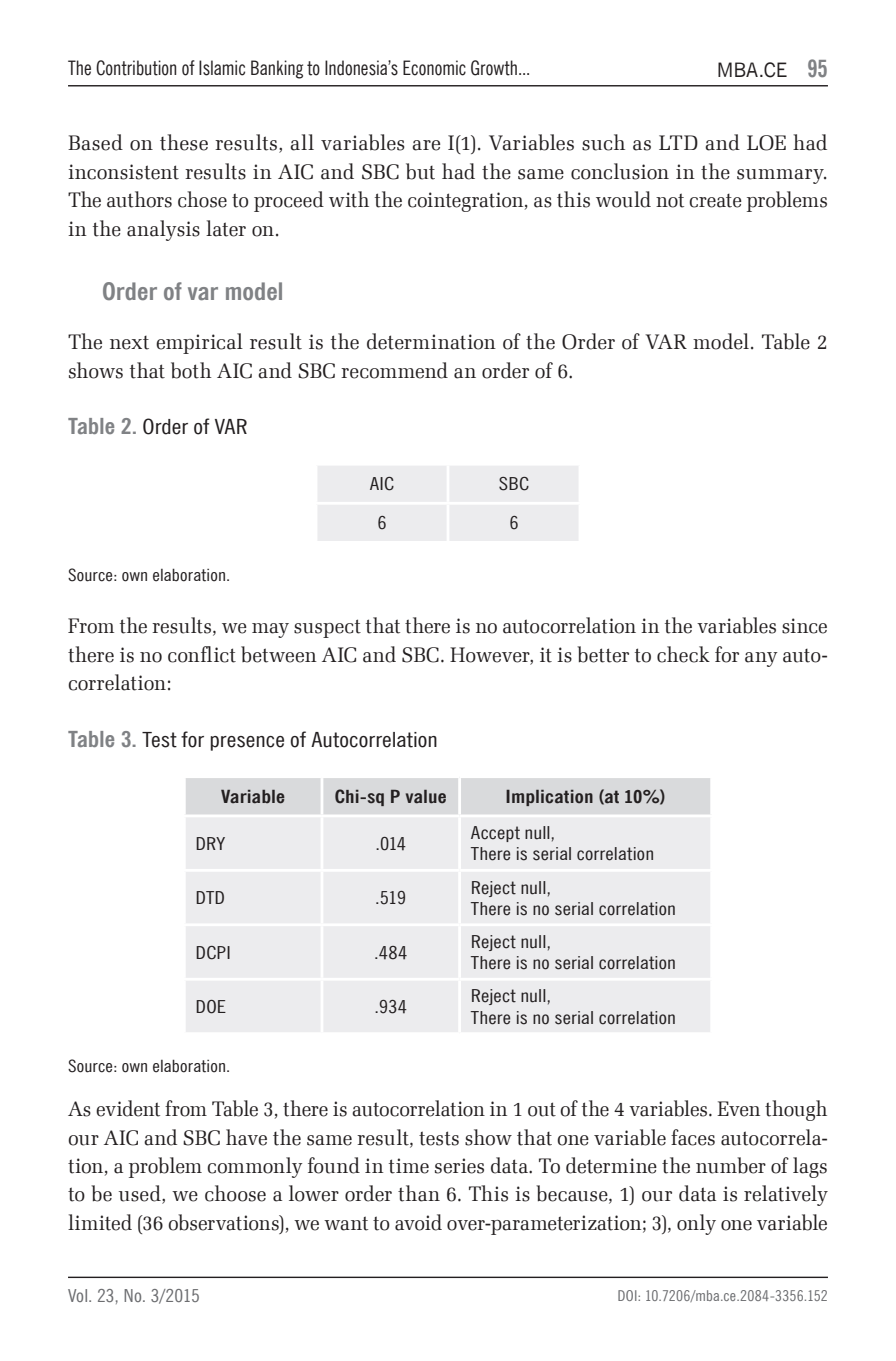
<style>
.page{position:relative;width:896px;height:1361px;background:#fff}
.page>*{position:absolute;margin:0;border:0;box-sizing:border-box;transform-origin:0 0}
.t1{font:700 24px "News Goth Cn EU";letter-spacing:-.005em;color:#808285;scale:1.15 1}
.t2{font:21px/28.4px "Zapf Ellipt EU";letter-spacing:-.005em;color:#231f20;text-align:justify;scale:.94 1}
.t3{font:21px/28.4px "Zapf Ellipt EU";letter-spacing:-.005em;color:#231f20;text-align:justify}
.t4{font:21px/28.4px "Zapf Ellipt EU";letter-spacing:-.005em;color:#231f20;scale:.96 1}
.t5{font:21px "News Goth Cn EU";letter-spacing:.005em;color:#231f20;scale:1.2 1}
.t6{font:20px "News Goth Cn EU";color:#231f20}
.t7{font:20px "News Goth EU";color:#231f20}
.t8{font:18px/21px "News Goth Cn EU";letter-spacing:.005em;color:#231f20;scale:1.2 1}
.t9{font:700 18px "News Goth Cn EU";letter-spacing:.01em;color:#231f20;scale:1.2 1}
.t10{font:18px "News Goth Cn EU";letter-spacing:.005em;color:#6c6d70;scale:1.15 1}
.t11{font:17px "News Goth Cn EU";letter-spacing:.01em;color:#231f20;scale:1.15 1}
.t12{font:15px "News Goth Cn EU";letter-spacing:.015em;color:#6c6d70;scale:1.1 1}
.s1{font-family:"News Goth Cn EU";font-weight:700;font-size:24px;color:#808285}
.s2{font-weight:700;font-size:22px;color:#808285}
</style>
<div class="page">
<hr style="left:68px;top:1276px;width:760px;height:2px;background:#231f20">
<hr style="left:68px;top:85px;width:760px;height:1px;background:#231f20">
<div style="left:317px;top:466px;width:261px;height:75px;background:#ececee"></div>
<hr style="left:446px;top:465px;width:3px;height:37px;background:#fff">
<hr style="left:315px;top:502px;width:133px;height:3px;background:#fff">
<hr style="left:448px;top:502px;width:133px;height:3px;background:#fff">
<hr style="left:446px;top:505px;width:3px;height:36px;background:#fff">
<div style="left:186px;top:778px;width:524px;height:36px;background:#d9dadc"></div>
<div style="left:186px;top:817px;width:524px;height:215px;background:#ececee"></div>
<hr style="left:320px;top:778px;width:3px;height:36px;background:#fff">
<hr style="left:458px;top:778px;width:3px;height:36px;background:#fff">
<hr style="left:320px;top:817px;width:3px;height:52px;background:#fff">
<hr style="left:458px;top:817px;width:3px;height:52px;background:#fff">
<hr style="left:183px;top:869px;width:139px;height:3px;background:#fff">
<hr style="left:322px;top:869px;width:137px;height:3px;background:#fff">
<hr style="left:320px;top:872px;width:3px;height:51px;background:#fff">
<hr style="left:459px;top:869px;width:254px;height:3px;background:#fff">
<hr style="left:458px;top:872px;width:3px;height:51px;background:#fff">
<hr style="left:183px;top:923px;width:139px;height:3px;background:#fff">
<hr style="left:322px;top:923px;width:137px;height:3px;background:#fff">
<hr style="left:320px;top:926px;width:3px;height:52px;background:#fff">
<hr style="left:459px;top:923px;width:254px;height:3px;background:#fff">
<hr style="left:458px;top:926px;width:3px;height:52px;background:#fff">
<hr style="left:183px;top:978px;width:139px;height:2px;background:#fff">
<hr style="left:322px;top:978px;width:137px;height:2px;background:#fff">
<hr style="left:320px;top:980px;width:3px;height:52px;background:#fff">
<hr style="left:459px;top:978px;width:254px;height:2px;background:#fff">
<hr style="left:458px;top:980px;width:3px;height:52px;background:#fff">
<p class="t6" style="left:68px;top:56px;width:464px">The Contribution of Islamic Banking to Indonesia’s Economic Growth...</p>
<p class="t7" style="left:717px;top:58px;width:113px">MBA.CE <span class="s1">95</span></p>
<p class="t3" style="left:68px;top:129px;width:761px">Based on these results, all variables are I(1). Variables such as LTD and LOE had inconsistent results in AIC and SBC but had the same conclusion in the summary.<br>The authors chose to proceed with the cointegration, as this would not create problems in the analysis later on.</p>
<p class="t1" style="left:102px;top:276px;width:160px">Order of var model</p>
<p class="t4" style="left:68px;top:328px;width:793px">The next empirical result is the determination of the Order of VAR model. Table 2 shows that both AIC and SBC recommend an order of 6.</p>
<p class="t5" style="left:68px;top:414px;width:151px"><span class="s2">Table 2.</span> Order of VAR</p>
<p class="t8" style="left:370px;top:474px;width:22px">AIC</p>
<p class="t8" style="left:499px;top:474px;width:27px">SBC</p>
<p class="t8" style="left:377px;top:513px;width:9px">6</p>
<p class="t8" style="left:509px;top:513px;width:9px">6</p>
<p class="t11" style="left:68px;top:564px;width:143px">Source: own elaboration.</p>
<p class="t2" style="left:68px;top:612px;width:810px">From the results, we may suspect that there is no autocorrelation in the variables since there is no conflict between AIC and SBC. However, it is better to check for any auto&shy;correlation:</p>
<p class="t5" style="left:68px;top:726px;width:310px"><span class="s2">Table 3.</span> Test for presence of Autocorrelation</p>
<p class="t9" style="left:221px;top:785px;width:55px">Variable</p>
<p class="t9" style="left:335px;top:785px;width:95px">Chi-sq P value</p>
<p class="t9" style="left:505px;top:785px;width:135px">Implication (at 10%)</p>
<p class="t8" style="left:196px;top:833px;width:26px">DRY</p>
<p class="t8" style="left:375px;top:833px;width:27px">.014</p>
<p class="t8" style="left:471px;top:822px;width:154px">Accept null,<br>There is serial correlation</p>
<p class="t8" style="left:196px;top:887px;width:26px">DTD</p>
<p class="t8" style="left:375px;top:887px;width:27px">.519</p>
<p class="t8" style="left:471px;top:877px;width:172px">Reject null,<br>There is no serial correlation</p>
<p class="t8" style="left:196px;top:942px;width:31px">DCPI</p>
<p class="t8" style="left:374px;top:942px;width:29px">.484</p>
<p class="t8" style="left:471px;top:931px;width:172px">Reject null,<br>There is no serial correlation</p>
<p class="t8" style="left:196px;top:996px;width:27px">DOE</p>
<p class="t8" style="left:374px;top:996px;width:29px">.934</p>
<p class="t8" style="left:471px;top:986px;width:172px">Reject null,<br>There is no serial correlation</p>
<p class="t11" style="left:68px;top:1055px;width:143px">Source: own elaboration.</p>
<p class="t2" style="left:68px;top:1095px;width:810px">As evident from Table 3, there is autocorrelation in 1 out of the 4 variables. Even though our AIC and SBC have the same result, tests show that one variable faces autocorrela&shy;tion, a problem commonly found in time series data. To determine the number of lags to be used, we choose a lower order than 6. This is because, 1) our data is relatively limited (36 observations), we want to avoid over-parameterization; 3), only one variable</p>
<p class="t10" style="left:68px;top:1285px;width:116px">Vol. 23, No. 3/2015</p>
<p class="t12" style="left:617px;top:1286px;width:193px">DOI: 10.7206/mba.ce.2084-3356.152</p>
</div>
